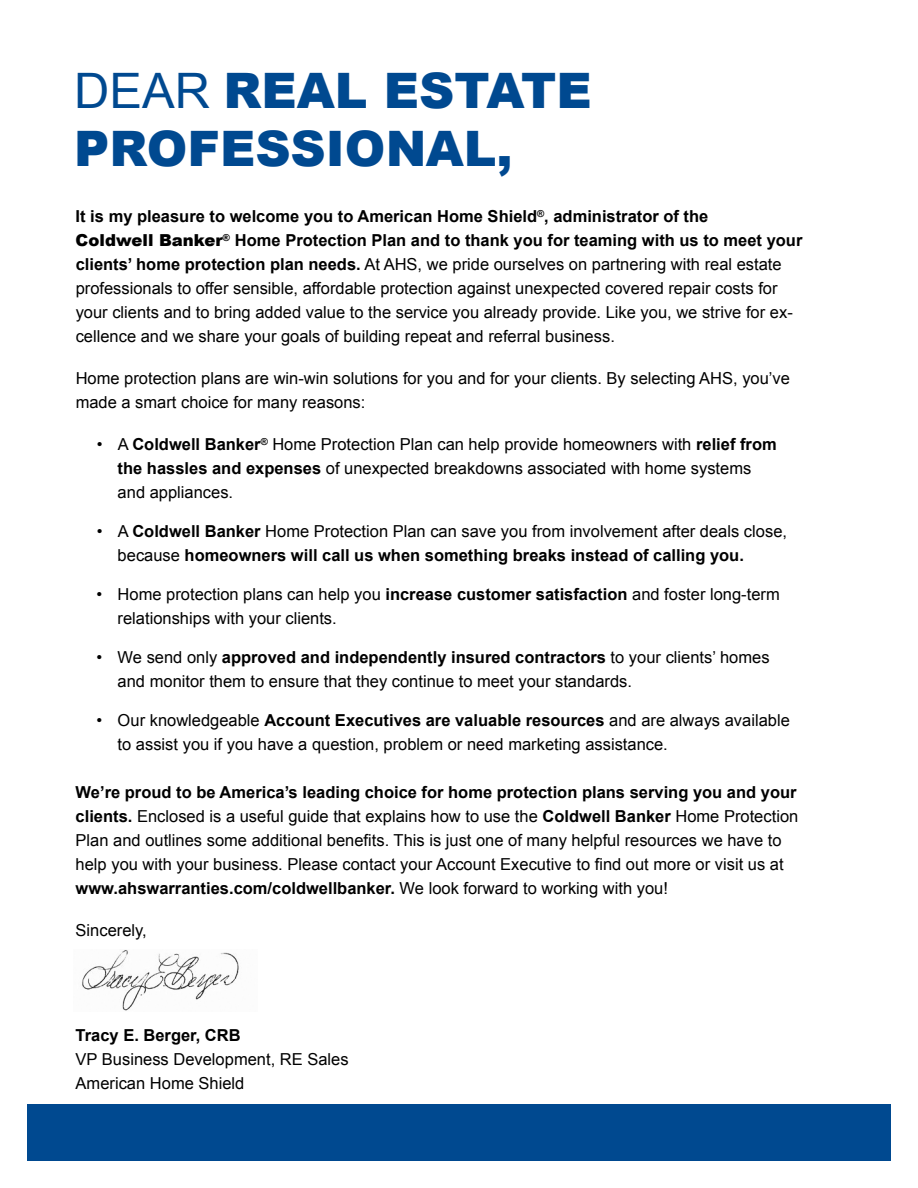
<style>
.page{position:relative;width:918px;height:1188px;background:#fff}
.page>*{position:absolute;margin:0;border:0;box-sizing:border-box;transform-origin:0 0}
.t1{font:900 48.9px/58.7px "Arial";color:#004990}
.t2{font:16.5px/24px "Arial";color:#000}
.t3{font:700 16.5px/24px "Arial";color:#000}
.s1{font-weight:400}
.s2{font-weight:700}
.s3{font-weight:900}
</style>
<div class="page">
<div style="left:27px;top:1105px;width:864px;height:56px;background:#004990"></div>
<img style="left:82px;top:950px;width:157px;height:61px">
<h1 class="t1" style="left:74px;top:61px;width:482px"><span class="s1">dear</span> REAL ESTATE<br>PRO FESSIO NAL,</h1>
<p class="t2" style="left:76px;top:204px;width:728px"><span class="s2">It is my pleasure to welcome you to American Home Shield</span><sup>®</sup><span class="s2">, administrator of the<br></span><span class="s3">COLDWELL BANKER</span><sup>®</sup> <span class="s2">Home Protection Plan and to thank you for teaming with us to meet your clients’ home protection plan needs.</span> At AHS, we pride ourselves on partnering with real estate professionals to offer sensible, affordable protection against unexpected covered repair costs for your clients and to bring added value to the service you already provide. Like you, we strive for ex&shy;cellence and we share your goals of building repeat and referral business.</p>
<p class="t2" style="left:76px;top:366px;width:716px">Home protection plans are win-win solutions for you and for your clients. By selecting AHS, you’ve made a smart choice for many reasons:</p>
<p class="t2" style="left:118px;top:432px;width:661px;text-indent:-21px">• A <span class="s2">Coldwell Banker</span><sup>®</sup> Home Protection Plan can help provide homeowners with <span class="s2">relief from the hassles and expenses</span> of unexpected breakdowns associated with home systems and appliances.</p>
<p class="t3" style="left:118px;top:519px;width:671px;text-indent:-21px"><span class="s1">• A</span> Coldwell Banker <span class="s1">Home Protection Plan can save you from involvement after deals close, because</span> homeowners will call us when something breaks instead of calling you.</p>
<p class="t2" style="left:118px;top:582px;width:664px;text-indent:-21px">• Home protection plans can help you <span class="s2">increase customer satisfaction</span> and foster long-term relationships with your clients.</p>
<p class="t2" style="left:118px;top:645px;width:653px;text-indent:-21px">• We send only <span class="s2">approved and independently insured contractors</span> to your clients’ homes and monitor them to ensure that they continue to meet your standards.</p>
<p class="t2" style="left:118px;top:708px;width:674px;text-indent:-21px">• Our knowledgeable <span class="s2">Account Executives are valuable resources</span> and are always available to assist you if you have a question, problem or need marketing assistance.</p>
<p class="t2" style="left:76px;top:780px;width:724px"><span class="s2">We’re proud to be America’s leading choice for home protection plans serving you and your clients.</span> Enclosed is a useful guide that explains how to use the <span class="s2">Coldwell Banker</span> Home Protection Plan and outlines some additional benefits. This is just one of many helpful resources we have to help you with your business. Please contact your Account Executive to find out more or visit us at <span class="s2">www.ahswarranties.com/coldwellbanker.</span> We look forward to working with you!</p>
<p class="t2" style="left:76px;top:918px;width:73px">Sincerely,</p>
<p class="t3" style="left:76px;top:1023px;width:167px">Tracy E. Berger, CRB</p>
<p class="t2" style="left:76px;top:1047px;width:274px">VP Business Development, RE Sales<br>American Home Shield</p>
</div>
